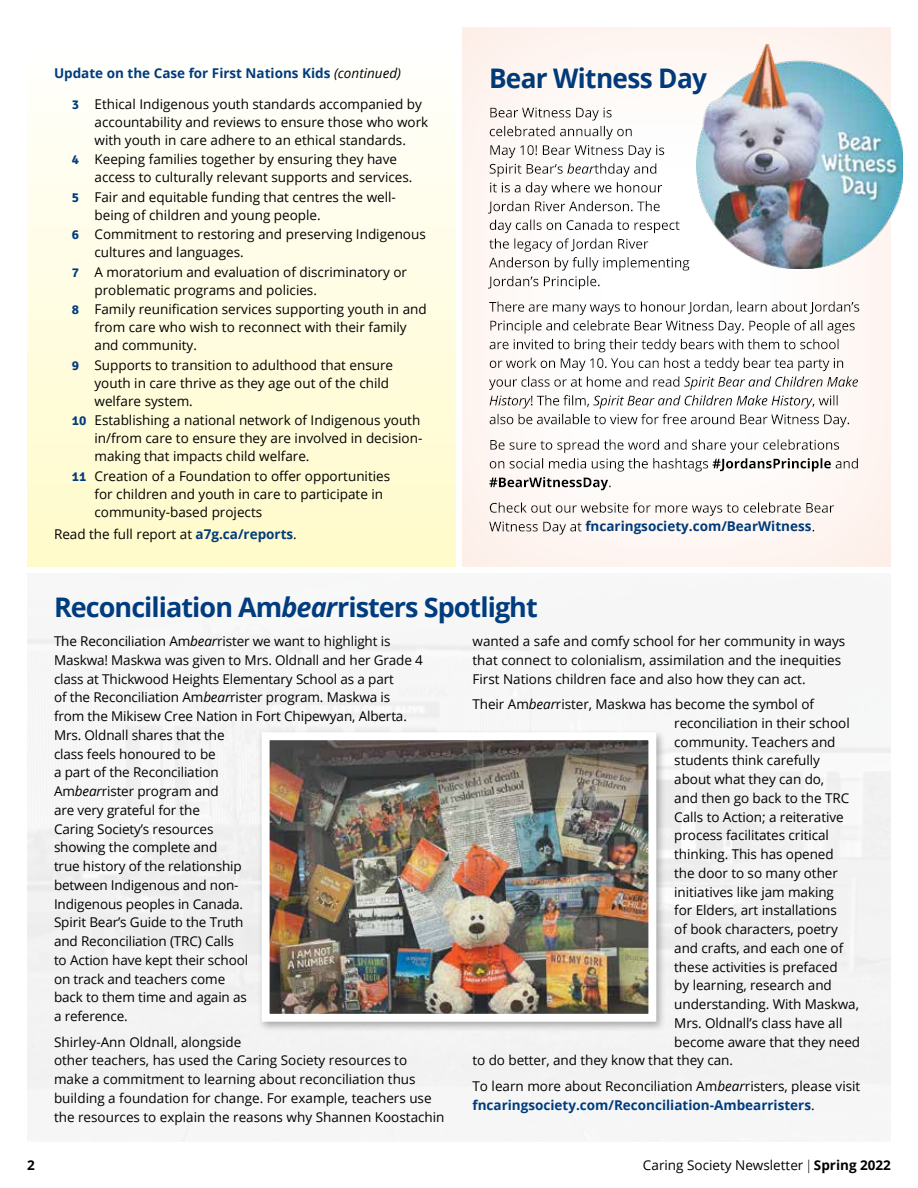
<style>
.page{position:relative;width:918px;height:1188px;background:#fff}
.page>*{position:absolute;margin:0;border:0;box-sizing:border-box;transform-origin:0 0}
.t1{font:700 27px "Open Sans";letter-spacing:-.035em;color:#003c7e}
.t2{font:13.5px/18.8px "Open Sans";color:#000}
.t3{font:700 13.5px "Open Sans";color:#003c7e}
.t4{font:700 13.5px "Open Sans";color:#000}
.s1{font-weight:400;font-style:italic;color:#000}
.s2{font-family:"Signika";font-weight:700;color:#003c7e}
.s3{font-weight:700;color:#003c7e}
.s4{font-style:italic}
.s5{font-weight:300;font-stretch:condensed}
.s6{font-weight:700}
</style>
<div class="page">
<div style="left:27px;top:47px;width:429px;height:520px;background:linear-gradient(to bottom,#fffffc,#fffbc9)"></div>
<div style="left:460px;top:26px;width:431px;height:542px;background:#f26522;opacity:.15"></div>
<img style="left:696px;top:45px;width:207px;height:223px">
<div style="left:257px;top:729px;width:409px;height:304px;background:#000;opacity:.3"></div>
<img style="left:258px;top:728px;width:402px;height:298px">
<p class="t3" style="left:54px;top:63px;width:349px">Update on the Case for First Nations Kids <span class="s1">(continued)</span></p>
<p class="t2" style="left:95px;top:95px;width:335px;line-height:18px;text-indent:-23px"><span class="s2">3</span> Ethical Indigenous youth standards accompanied by accountability and reviews to ensure those who work with youth in care adhere to an ethical standards.</p>
<p class="t2" style="left:95px;top:150px;width:319px;line-height:18px;text-indent:-23px"><span class="s2">4</span> Keeping families together by ensuring they have access to culturally relevant supports and services.</p>
<p class="t2" style="left:95px;top:188px;width:303px;line-height:18px;text-indent:-23px"><span class="s2">5</span> Fair and equitable funding that centres the well&shy;being of children and young people.</p>
<p class="t2" style="left:95px;top:225px;width:333px;line-height:18px;text-indent:-23px"><span class="s2">6</span> Commitment to restoring and preserving Indigenous cultures and languages.</p>
<p class="t2" style="left:95px;top:263px;width:314px;line-height:18px;text-indent:-23px"><span class="s2">7</span> A moratorium and evaluation of discriminatory or problematic programs and policies.</p>
<p class="t2" style="left:95px;top:300px;width:334px;line-height:18px;text-indent:-23px"><span class="s2">8</span> Family reunification services supporting youth in and from care who wish to reconnect with their family and community.</p>
<p class="t2" style="left:95px;top:356px;width:300px;line-height:18px;text-indent:-23px"><span class="s2">9</span> Supports to transition to adulthood that ensure youth in care thrive as they age out of the child welfare system.</p>
<p class="t2" style="left:95px;top:411px;width:329px;line-height:18px;text-indent:-23px"><span class="s2">10</span> Establishing a national network of Indigenous youth in/from care to ensure they are involved in decision&shy;making that impacts child welfare.</p>
<p class="t2" style="left:95px;top:467px;width:297px;line-height:18px;text-indent:-23px"><span class="s2">11</span> Creation of a Foundation to offer opportunities for children and youth in care to participate in community-based projects</p>
<p class="t2" style="left:54px;top:525px;width:244px">Read the full report at <span class="s3">a7g.ca/reports</span>.</p>
<h1 class="t1" style="left:489px;top:59px;width:220px">Bear Witness Day</h1>
<p class="t3" style="left:585px;top:517px;width:228px">fncaringsociety.com/BearWitness</p>
<h1 class="t1" style="left:54px;top:588px;width:485px">Reconciliation Am<span class="s4">bear</span>risters Spotlight</h1>
<p class="t2" style="left:54px;top:632px;width:370px">The Reconciliation Am<span class="s4">bear</span>rister we want to highlight is Maskwa! Maskwa was given to Mrs. Oldnall and her Grade 4 class at Thickwood Heights Elementary School as a part<br>of the Reconciliation Am<span class="s4">bear</span>rister program. Maskwa is from the Mikisew Cree Nation in Fort Chipewyan, Alberta.<br>Mrs. Oldnall shares that the<br>class feels honoured to be<br>a part of the Reconciliation<br>Am<span class="s4">bear</span>rister program and<br>are very grateful for the<br>Caring Society’s resources<br>showing the complete and<br>true history of the relationship<br>between Indigenous and non-<br>Indigenous peoples in Canada.<br>Spirit Bear’s Guide to the Truth<br>and Reconciliation (TRC) Calls<br>to Action have kept their school<br>on track and teachers come<br>back to them time and again as<br>a reference.</p>
<p class="t2" style="left:54px;top:1032px;width:392px">Shirley-Ann Oldnall, alongside<br>other teachers, has used the Caring Society resources to make a commitment to learning about reconciliation thus building a foundation for change. For example, teachers use the resources to explain the reasons why Shannen Koostachin</p>
<p class="t2" style="left:472px;top:632px;width:374px">wanted a safe and comfy school for her community in ways that connect to colonialism, assimilation and the inequities<br>First Nations children face and also how they can act.</p>
<p class="t2" style="left:472px;top:695px;width:343px">Their Am<span class="s4">bear</span>rister, Maskwa has become the symbol of</p>
<p class="t2" style="left:674px;top:713px;width:177px">reconciliation in their school</p>
<p class="t2" style="left:674px;top:732px;width:163px">community. Teachers and</p>
<p class="t2" style="left:674px;top:751px;width:147px">students think carefully</p>
<p class="t2" style="left:674px;top:770px;width:151px">about what they can do,</p>
<p class="t2" style="left:674px;top:788px;width:177px">and then go back to the TRC</p>
<p class="t2" style="left:674px;top:807px;width:171px">Calls to Action; a reiterative</p>
<p class="t2" style="left:674px;top:826px;width:156px">process facilitates critical</p>
<p class="t2" style="left:674px;top:845px;width:161px">thinking. This has opened</p>
<p class="t2" style="left:674px;top:863px;width:165px">the door to so many other</p>
<p class="t2" style="left:674px;top:882px;width:161px">initiatives like jam making</p>
<p class="t2" style="left:674px;top:901px;width:164px">for Elders, art installations</p>
<p class="t2" style="left:674px;top:920px;width:165px">of book characters, poetry</p>
<p class="t2" style="left:674px;top:938px;width:171px">and crafts, and each one of</p>
<p class="t2" style="left:674px;top:957px;width:165px">these activities is prefaced</p>
<p class="t2" style="left:674px;top:976px;width:159px">by learning, research and</p>
<p class="t2" style="left:674px;top:995px;width:186px">understanding. With Maskwa,</p>
<p class="t2" style="left:674px;top:1013px;width:170px">Mrs. Oldnall’s class have all</p>
<p class="t2" style="left:674px;top:1032px;width:187px">become aware that they need</p>
<p class="t2" style="left:472px;top:1051px;width:262px">to do better, and they know that they can.</p>
<p class="t2" style="left:472px;top:1076px;width:389px">To learn more about Reconciliation Am<span class="s4">bear</span>risters, please visit <span class="s3">fncaringsociety.com/Reconciliation-Ambearristers</span>.</p>
<p class="t4" style="left:27px;top:1155px;width:9px">2</p>
<p class="t2" style="left:643px;top:1155px;width:250px">Caring Society Newsletter <span class="s5">|</span> <span class="s6">Spring 2022</span></p>
</div>
